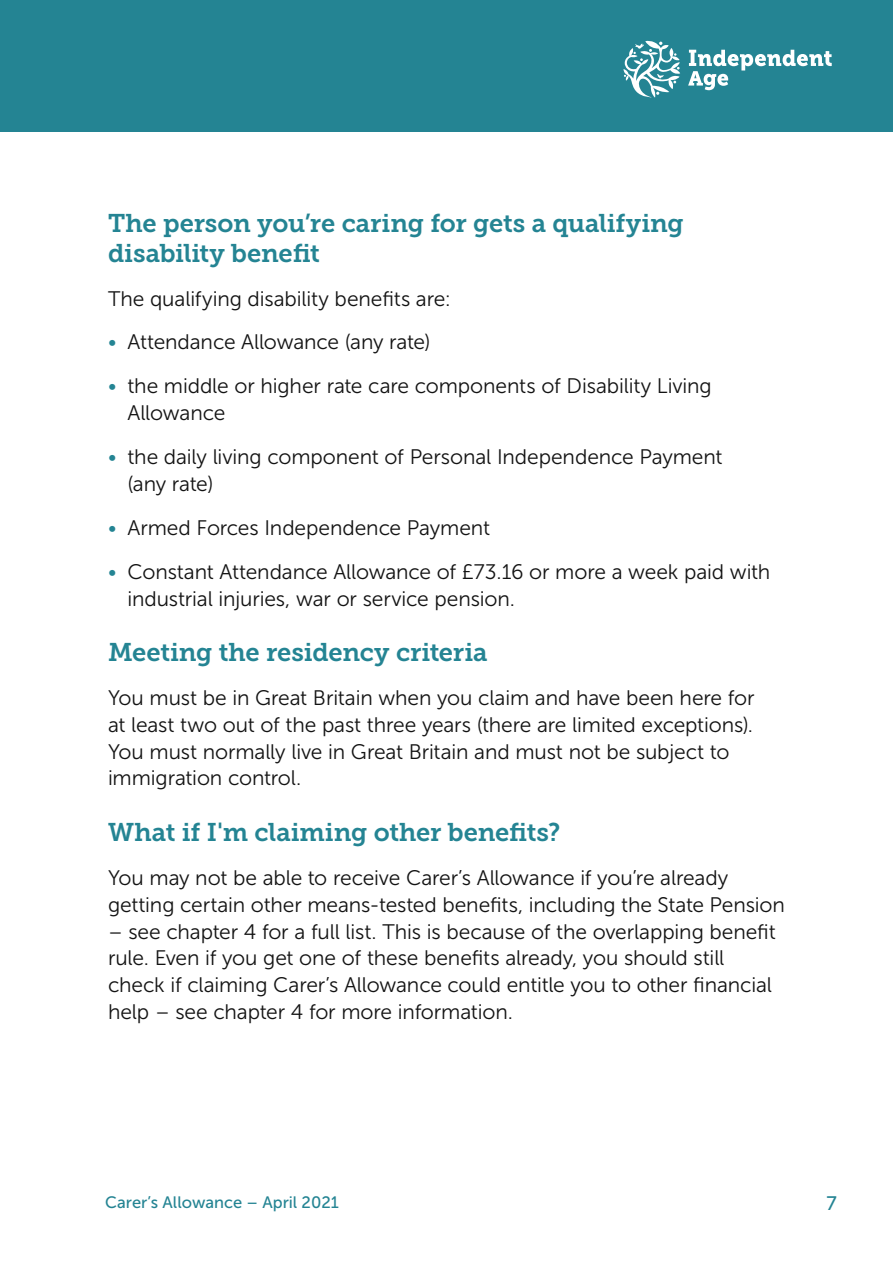
<style>
.page{position:relative;width:893px;height:1263px;background:#fff}
.page>*{position:absolute;margin:0;border:0;box-sizing:border-box;transform-origin:0 0}
.Heading_3{font:25.5px/30px "Museo Slab 700";letter-spacing:-.005em;color:#248493}
.Body_14pt{font:21px/26.8px "Museo Sans 300";letter-spacing:-.005em;color:#131313}
.Bullets{font:21px/26.8px "Museo Sans 300";letter-spacing:-.005em;color:#131313}
.t1{font:19.5px "Museo Sans 500";color:#248493}
.t2{font:16.5px "Museo Sans 500";color:#248493}
.s1{color:#248493}
</style>
<div class="page">
<div style="left:0;top:0;width:893px;height:132px;background:#248493"></div>
<svg style="left:623px;top:41px;width:57px;height:57px"></svg>
<svg style="left:688px;top:50px;width:144px;height:40px"></svg>
<h3 class="Heading_3" style="left:108px;top:208px;width:577px">The person you’re caring for gets a qualifying disability benefit</h3>
<p class="Body_14pt" style="left:108px;top:285px;width:344px">The qualifying disability benefits are:</p>
<p class="Bullets" style="left:108px;top:329px;width:324px"><span class="s1">•</span> Attendance Allowance (any rate)</p>
<p class="Bullets" style="left:128px;top:373px;width:586px;text-indent:-20px"><span class="s1">•</span> the middle or higher rate care components of Disability Living<br>Allowance</p>
<p class="Bullets" style="left:128px;top:444px;width:597px;text-indent:-20px"><span class="s1">•</span> the daily living component of Personal Independence Payment (any rate)</p>
<p class="Bullets" style="left:108px;top:514px;width:384px"><span class="s1">•</span> Armed Forces Independence Payment</p>
<p class="Bullets" style="left:128px;top:558px;width:644px;text-indent:-20px"><span class="s1">•</span> Constant Attendance Allowance of £73.16 or more a week paid with industrial injuries, war or service pension.</p>
<h3 class="Heading_3" style="left:108px;top:637px;width:381px">Meeting the residency criteria</h3>
<p class="Body_14pt" style="left:108px;top:684px;width:648px">You must be in Great Britain when you claim and have been here for at least two out of the past three years (there are limited exceptions).<br>You must normally live in Great Britain and must not be subject to immigration control.</p>
<h3 class="Heading_3" style="left:108px;top:817px;width:454px">What if I'm claiming other benefits?</h3>
<p class="Body_14pt" style="left:108px;top:864px;width:678px">You may not be able to receive Carer’s Allowance if you’re already getting certain other means-tested benefits, including the State Pension</p>
<p class="Body_14pt" style="left:108px;top:918px;width:669px">– see chapter 4 for a full list. This is because of the overlapping benefit rule. Even if you get one of these benefits already, you should still check if claiming Carer’s Allowance could entitle you to other financial help – see chapter 4 for more information.</p>
<p class="t2" style="left:105px;top:1194px;width:235px">Carer’s Allowance – April 2021</p>
<p class="t1" style="left:826px;top:1192px;width:12px">7</p>
</div>
